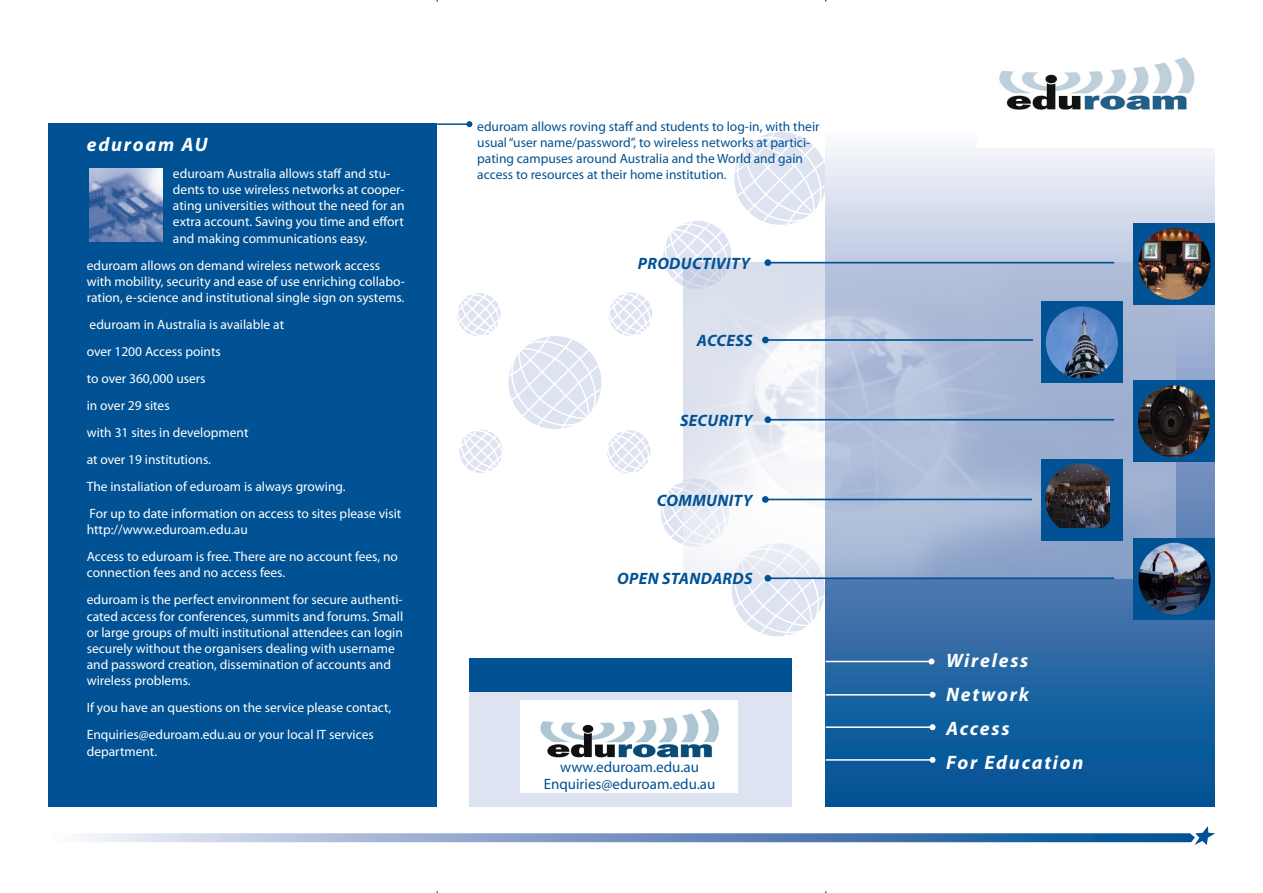
<style>
.page{position:relative;width:1263px;height:893px;background:#fff}
.page>*{position:absolute;margin:0;border:0;box-sizing:border-box;transform-origin:0 0}
.Head_1{font:italic 700 19.5px "Myriad Pro";letter-spacing:.085em;color:#fff}
.List_Head{font:italic 700 16.5px "Myriad Pro";letter-spacing:.02em;color:#005294}
.Address{font:15px "Myriad Pro";color:#005294}
.Sidebar{font:13.5px/16.2px "Myriad Pro";color:#fff}
.Body{font:13.5px/16.2px "Myriad Pro";color:#005294}
</style>
<div class="page">
<div style="left:49px;top:123px;width:388px;height:684px;background:#005294"></div>
<svg style="left:83px;top:826px;width:1132px;height:19px"></svg>
<div style="left:469px;top:658px;width:323px;height:34px;background:#005294"></div>
<div style="left:469px;top:692px;width:323px;height:115px;background:#dde3f0"></div>
<svg style="left:826px;top:147px;width:388px;height:660px;background:#5e8cba"></svg>
<img style="left:833px;top:263px;width:342px;height:315px">
<img style="left:520px;top:701px;width:218px;height:91px">
<div style="left:1041px;top:302px;width:81px;height:81px;background:#005294"></div>
<img style="left:1046px;top:306px;width:72px;height:72px;border-radius:50%">
<div style="left:1133px;top:381px;width:81px;height:81px;background:#005294"></div>
<div style="left:1041px;top:459px;width:81px;height:81px;background:#005294"></div>
<img style="left:1138px;top:385px;width:72px;height:72px;border-radius:50%">
<div style="left:1133px;top:538px;width:81px;height:81px;background:#005294"></div>
<img style="left:1138px;top:543px;width:72px;height:72px;border-radius:50%">
<img style="left:89px;top:168px;width:73px;height:73px">
<div style="left:1133px;top:223px;width:81px;height:81px;background:#005294"></div>
<img style="left:1138px;top:228px;width:72px;height:72px;border-radius:50%">
<img style="left:1045px;top:463px;width:64px;height:64px">
<hr style="left:437px;top:123px;width:32px;height:2px;background:#005294">
<svg style="left:449px;top:121px;width:384px;height:526px"></svg>
<hr style="left:826px;top:661px;width:105px;height:1px;background:#fff">
<svg style="left:928px;top:658px;width:6px;height:6px"></svg>
<hr style="left:826px;top:726px;width:106px;height:2px;background:#fff">
<svg style="left:929px;top:724px;width:6px;height:6px"></svg>
<hr style="left:768px;top:262px;width:346px;height:1px;background:#005294">
<div style="left:764px;top:259px;width:7px;height:7px;background:#005294;border-radius:50%"></div>
<hr style="left:765px;top:339px;width:268px;height:2px;background:#005294">
<div style="left:762px;top:337px;width:7px;height:6px;background:#005294;border-radius:50%"></div>
<hr style="left:768px;top:419px;width:346px;height:2px;background:#005294">
<div style="left:764px;top:416px;width:7px;height:7px;background:#005294;border-radius:50%"></div>
<hr style="left:765px;top:499px;width:267px;height:1px;background:#005294">
<div style="left:762px;top:496px;width:7px;height:7px;background:#005294;border-radius:50%"></div>
<hr style="left:768px;top:577px;width:346px;height:2px;background:#005294">
<div style="left:764px;top:575px;width:7px;height:7px;background:#005294;border-radius:50%"></div>
<hr style="left:826px;top:694px;width:106px;height:2px;background:#fff">
<svg style="left:929px;top:692px;width:6px;height:6px"></svg>
<hr style="left:826px;top:759px;width:106px;height:2px;background:#fff">
<svg style="left:929px;top:757px;width:6px;height:6px"></svg>
<img style="left:999px;top:57px;width:196px;height:53px">
<p class="Head_1" style="left:87px;top:132px;width:122px">eduroam AU</p>
<p class="Sidebar" style="left:173px;top:165px;width:233px">eduroam Australia allows staff and stu&shy;dents to use wireless networks at cooper&shy;ating universities without the need for an extra account. Saving you time and effort and making communications easy.</p>
<p class="Sidebar" style="left:87px;top:257px;width:320px">eduroam allows on demand wireless network access with mobility, security and ease of use enriching collabo&shy;ration, e-science and institutional single sign on systems.</p>
<p class="Sidebar" style="left:90px;top:316px;width:196px">eduroam in Australia is available at</p>
<p class="Sidebar" style="left:87px;top:343px;width:136px">over 1200 Access points</p>
<p class="Sidebar" style="left:87px;top:370px;width:120px">to over 360,000 users</p>
<p class="Sidebar" style="left:87px;top:397px;width:84px">in over 29 sites</p>
<p class="Sidebar" style="left:87px;top:424px;width:163px">with 31 sites in development</p>
<p class="Sidebar" style="left:87px;top:451px;width:126px">at over 19 institutions.</p>
<p class="Sidebar" style="left:87px;top:478px;width:260px">The instaliation of eduroam is always growing.</p>
<p class="Sidebar" style="left:87px;top:505px;width:316px">For up to date information on access to sites please visit http://www.eduroam.edu.au</p>
<p class="Sidebar" style="left:87px;top:548px;width:313px">Access to eduroam is free. There are no account fees, no connection fees and no access fees.</p>
<p class="Sidebar" style="left:87px;top:592px;width:318px">eduroam is the perfect environment for secure authenti&shy;cated access for conferences, summits and forums. Small or large groups of multi institutional attendees can login securely without the organisers dealing with username and password creation, dissemination of accounts and wireless problems.</p>
<p class="Sidebar" style="left:87px;top:700px;width:306px">If you have an questions on the service please contact,</p>
<p class="Sidebar" style="left:87px;top:727px;width:289px">Enquiries@eduroam.edu.au or your local IT services department.</p>
<p class="Body" style="left:477px;top:118px;width:344px">eduroam allows roving staff and students to log-in, with their usual “user name/password”, to wireless networks at partici&shy;pating campuses around Australia and the World and gain access to resources at their home institution.</p>
<p class="List_Head" style="left:638px;top:253px;width:114px">Productivity</p>
<p class="List_Head" style="left:697px;top:330px;width:57px">Access</p>
<p class="List_Head" style="left:680px;top:410px;width:74px">Security</p>
<p class="List_Head" style="left:657px;top:489px;width:97px">Community</p>
<p class="List_Head" style="left:617px;top:568px;width:137px">Open standards</p>
<p class="Address" style="left:560px;top:758px;width:140px">www.eduroam.edu.au</p>
<p class="Address" style="left:544px;top:775px;width:173px">Enquiries@eduroam.edu.au</p>
<p class="Head_1" style="left:946px;top:647px;width:84px">Wireless</p>
<p class="Head_1" style="left:946px;top:681px;width:85px">Network</p>
<p class="Head_1" style="left:946px;top:716px;width:65px">Access</p>
<p class="Head_1" style="left:946px;top:750px;width:139px">For Education</p>
</div>
